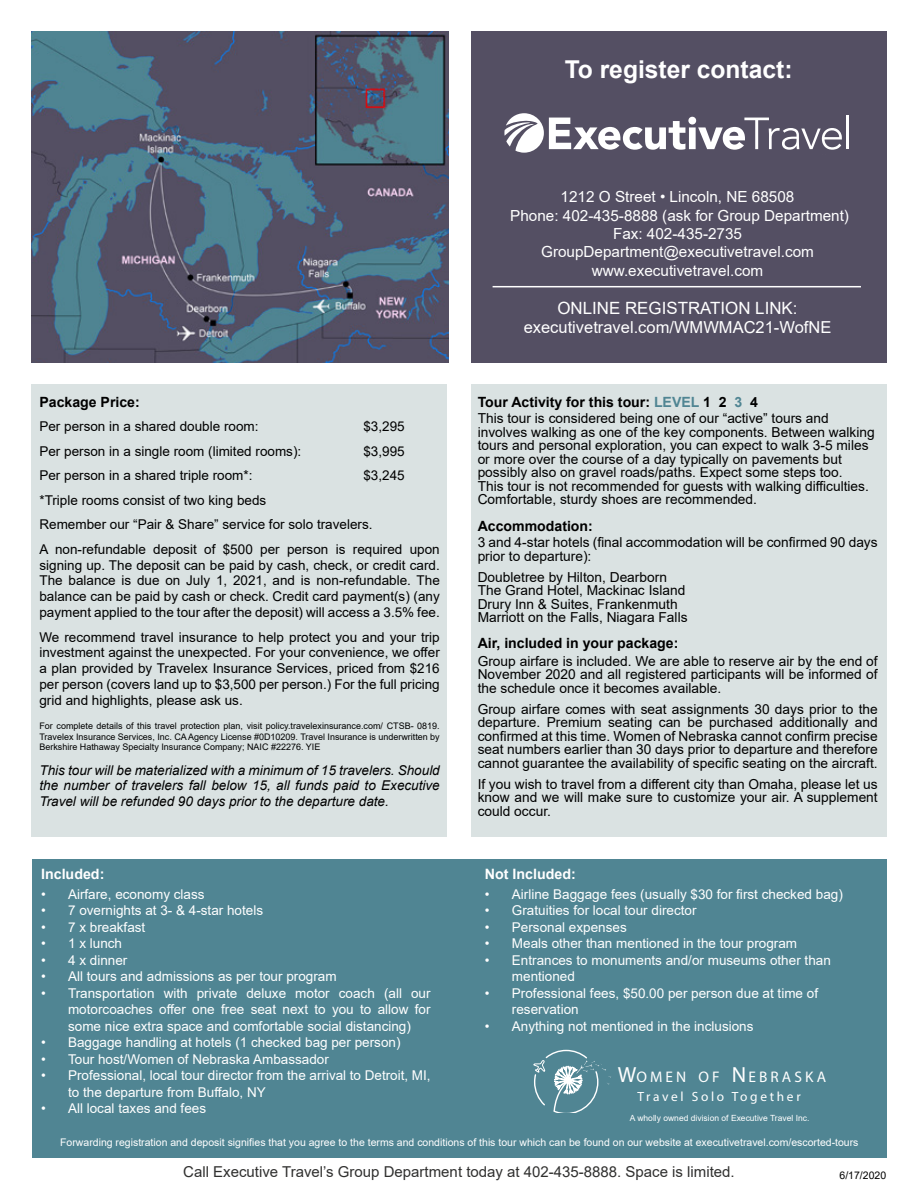
<style>
.page{position:relative;width:918px;height:1188px;background:#fff}
.page>*{position:absolute;margin:0;border:0;box-sizing:border-box;transform-origin:0 0}
.t1{font:700 24.6px "Arial";color:#fff}
.t2{font:16.95px "Arial";color:#fff}
.t3{font:16.5px "Arial";color:#fff}
.t4{font:700 15.45px "Travelport Sans";letter-spacing:.2em;color:#fff}
.t5{font:15.3px/18.3px "Arial";color:#fff;text-align:center}
.t6{font:15px "Arial";color:#30302f}
.t7{font:700 14.25px "Arial";color:#fff}
.t8{font:700 14.1px "Arial";color:#000}
.t9{font:13.8px/13.5px "Arial";color:#000}
.t10{font:13.5px/16.5px "Arial";color:#fff}
.t11{font:13.5px/15.8px "Arial";color:#000;text-align:justify}
.t12{font:italic 13.5px/15.8px "Arial";color:#000;text-align:justify}
.t13{font:700 13.35px "Travelport Sans";letter-spacing:.2em;color:#fff}
.t14{font:10.5px "Arial";color:#fff}
.t15{font:10.5px "Arial";color:#000}
.t16{font:9px/10.5px "Arial";color:#000;text-align:justify}
.t17{font:8.55px "Arial";color:#fff}
.s1{color:#508593}
.s2{font-size:21.9px}
</style>
<div class="page">
<div style="left:471px;top:384px;width:415px;height:453px;background:#dae2e2"></div>
<img style="left:32px;top:31px;width:416px;height:332px">
<div style="left:32px;top:859px;width:854px;height:299px;background:#508593"></div>
<div style="left:32px;top:384px;width:415px;height:453px;background:#dae2e2"></div>
<div style="left:471px;top:31px;width:415px;height:332px;background:#544f63"></div>
<hr style="left:493px;top:286px;width:368px;height:1px;background:#fff">
<svg style="left:504px;top:113px;width:338px;height:40px"></svg>
<hr style="left:846px;top:115px;width:3px;height:34px;background:#fff">
<svg style="left:533px;top:1050px;width:78px;height:63px"></svg>
<h1 class="t1" style="left:565px;top:52px;width:229px">To register contact:</h1>
<p class="t8" style="left:39px;top:392px;width:102px">Package Price:</p>
<p class="t11" style="left:39px;top:419px;width:221px">Per person in a shared double room:</p>
<p class="t11" style="left:363px;top:419px;width:43px">$3,295</p>
<p class="t11" style="left:39px;top:443px;width:263px">Per person in a single room (limited rooms):</p>
<p class="t11" style="left:363px;top:443px;width:43px">$3,995</p>
<p class="t11" style="left:39px;top:468px;width:215px">Per person in a shared triple room*:</p>
<p class="t11" style="left:363px;top:468px;width:43px">$3,245</p>
<p class="t11" style="left:39px;top:488px;width:402px;line-height:24.6px;text-align:left">*Triple rooms consist of two king beds<br>Remember our “Pair &amp; Share” service for solo travelers.<br>A non-refundable deposit of $500 per person is required upon</p>
<p class="t11" style="left:39px;top:557px;width:402px">signing up. The deposit can be paid by cash, check, or credit card.<br>The balance is due on July 1, 2021, and is non-refundable. The balance can be paid by cash or check. Credit card payment(s) (any payment applied to the tour after the deposit) will access a 3.5% fee.</p>
<p class="t11" style="left:39px;top:629px;width:402px">We recommend travel insurance to help protect you and your trip investment against the unexpected. For your convenience, we offer a plan provided by Travelex Insurance Services, priced from $216 per person (covers land up to $3,500 per person.) For the full pricing grid and highlights, please ask us.</p>
<p class="t16" style="left:39px;top:721px;width:402px">For complete details of this travel protection plan, visit policy.travelexinsurance.com/ CTSB- 0819.<br>Travelex Insurance Services, Inc. CA Agency License #0D10209. Travel Insurance is underwritten by Berkshire Hathaway Specialty Insurance Company; NAIC #22276. YIE</p>
<p class="t12" style="left:39px;top:762px;width:402px">This tour will be materialized with a minimum of 15 travelers. Should the number of travelers fall below 15, all funds paid to Executive Travel will be refunded 90 days prior to the departure date.</p>
<p class="t7" style="left:41px;top:864px;width:65px">Included:</p>
<p class="t10" style="left:41px;top:885px;width:165px">• Airfare, economy class</p>
<p class="t10" style="left:41px;top:902px;width:224px">• 7 overnights at 3- &amp; 4-star hotels</p>
<p class="t10" style="left:41px;top:918px;width:106px">• 7 x breakfast</p>
<p class="t10" style="left:41px;top:935px;width:83px">• 1 x lunch</p>
<p class="t10" style="left:41px;top:951px;width:88px">• 4 x dinner</p>
<p class="t10" style="left:41px;top:968px;width:297px">• All tours and admissions as per tour program</p>
<p class="t10" style="left:68px;top:984px;width:364px;text-align:justify;text-indent:-27px">• Transportation with private deluxe motor coach (all our motorcoaches offer one free seat next to you to allow for some nice extra space and comfortable social distancing)</p>
<p class="t10" style="left:41px;top:1034px;width:361px">• Baggage handling at hotels (1 checked bag per person)</p>
<p class="t10" style="left:41px;top:1050px;width:289px">• Tour host/Women of Nebraska Ambassador</p>
<p class="t10" style="left:68px;top:1067px;width:364px;text-indent:-27px">• Professional, local tour director from the arrival to Detroit, MI, to the departure from Buffalo, NY</p>
<p class="t10" style="left:41px;top:1100px;width:167px">• All local taxes and fees</p>
<p class="t5" style="left:510px;top:188px;width:340px">1212 O Street • Lincoln, NE 68508<br>Phone: 402-435-8888 (ask for Group Department)<br>Fax: 402-435-2735<br>GroupDepartment@executivetravel.com www.executivetravel.com</p>
<p class="t2" style="left:558px;top:296px;width:242px">ONLINE REGISTRATION LINK:</p>
<p class="t3" style="left:524px;top:316px;width:309px">executivetravel.com/WMWMAC21-WofNE</p>
<p class="t8" style="left:478px;top:392px;width:282px">Tour Activity for this tour: <span class="s1">LEVEL</span> 1 2 <span class="s1">3</span> 4</p>
<p class="t9" style="left:478px;top:412px;width:399px">This tour is considered being one of our “active” tours and involves walking as one of the key components. Between walking tours and personal exploration, you can expect to walk 3-5 miles or more over the course of a day typically on pavements but possibly also on gravel roads/paths. Expect some steps too.<br>This tour is not recommended for guests with walking difficulties.<br>Comfortable, sturdy shoes are recommended.</p>
<p class="t8" style="left:478px;top:516px;width:117px">Accommodation:</p>
<p class="t9" style="left:478px;top:536px;width:402px">3 and 4-star hotels (final accommodation will be confirmed 90 days prior to departure):</p>
<p class="t9" style="left:478px;top:570px;width:211px">Doubletree by Hilton, Dearborn The Grand Hotel, Mackinac Island Drury Inn &amp; Suites, Frankenmuth Marriott on the Falls, Niagara Falls</p>
<p class="t8" style="left:478px;top:633px;width:202px">Air, included in your package:</p>
<p class="t9" style="left:478px;top:654px;width:402px;text-align:justify">Group airfare is included. We are able to reserve air by the end of November 2020 and all registered participants will be informed of the schedule once it becomes available.</p>
<p class="t9" style="left:478px;top:702px;width:402px;text-align:justify">Group airfare comes with seat assignments 30 days prior to the departure. Premium seating can be purchased additionally and confirmed at this time. Women of Nebraska cannot confirm precise seat numbers earlier than 30 days prior to departure and therefore cannot guarantee the availability of specific seating on the aircraft.</p>
<p class="t9" style="left:478px;top:777px;width:402px;text-align:justify">If you wish to travel from a different city than Omaha, please let us know and we will make sure to customize your air. A supplement could occur.</p>
<p class="t7" style="left:485px;top:864px;width:93px">Not Included:</p>
<p class="t10" style="left:485px;top:885px;width:359px">• Airline Baggage fees (usually $30 for first checked bag)</p>
<p class="t10" style="left:485px;top:902px;width:213px">• Gratuities for local tour director</p>
<p class="t10" style="left:485px;top:918px;width:143px">• Personal expenses</p>
<p class="t10" style="left:485px;top:935px;width:314px">• Meals other than mentioned in the tour program</p>
<p class="t10" style="left:512px;top:951px;width:320px;text-indent:-27px">• Entrances to monuments and/or museums other than mentioned</p>
<p class="t10" style="left:512px;top:984px;width:308px;text-indent:-27px">• Professional fees, $50.00 per person due at time of reservation</p>
<p class="t10" style="left:485px;top:1017px;width:270px">• Anything not mentioned in the inclusions</p>
<p class="t4" style="left:618px;top:1067px;width:210px"><span class="s2">W</span>OMEN OF <span class="s2">N</span>EBRASKA</p>
<p class="t13" style="left:637px;top:1088px;width:165px">Travel Solo Together</p>
<p class="t17" style="left:630px;top:1112px;width:181px">A wholly owned division of Executive Travel Inc.</p>
<p class="t14" style="left:60px;top:1135px;width:800px">Forwarding registration and deposit signifies that you agree to the terms and conditions of this tour which can be found on our website at executivetravel.com/escorted-tours</p>
<p class="t15" style="left:840px;top:1168px;width:48px">6/17/2020</p>
<p class="t6" style="left:183px;top:1162px;width:553px">Call Executive Travel’s Group Department today at 402-435-8888. Space is limited.</p>
</div>
